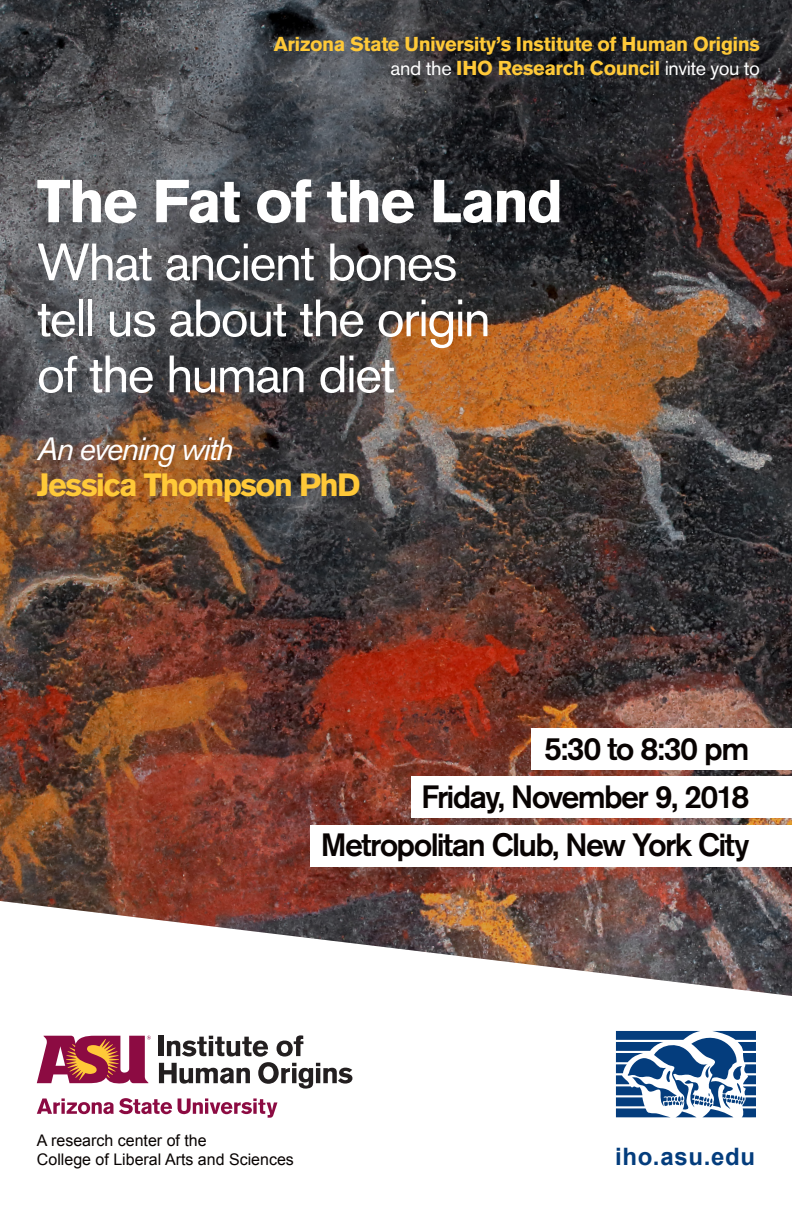
<style>
.page{position:relative;width:792px;height:1224px;background:#fff}
.page>*{position:absolute;margin:0;border:0;box-sizing:border-box;transform-origin:0 0}
.t1{font:700 60px "Akzidenz Grotesk Std";letter-spacing:-.035em;color:#fff}
.t2{font:52px/56px "Akzidenz Grotesk Std";letter-spacing:-.03em;color:#fff}
.h2_info{font:500 32px "Akzidenz Grotesk Std";letter-spacing:-.05em;color:#080302}
.byline{font:700 32px/36px "Akzidenz Grotesk Std";letter-spacing:-.055em;color:#ffc938}
.t3{font:700 24px "Arial";letter-spacing:.03em;color:#043d7d}
.body_no_space{font:700 20px/24px "Akzidenz Grotesk Std";letter-spacing:-.02em;color:#ffc938;text-align:right}
.t4{font:16px/19.2px "Arial";color:#080302}
.s1{font-weight:400;color:#fff}
.s2{font-weight:400;font-style:italic;color:#fff}
</style>
<div class="page">
<img style="left:0;top:0;width:792px;height:901px">
<svg style="left:1px;top:901px;width:791px;height:217px"></svg>
<svg style="left:616px;top:1031px;width:140px;height:86px"></svg>
<svg style="left:37px;top:1098px;width:135px;height:16px"></svg>
<svg style="left:178px;top:1098px;width:99px;height:20px"></svg>
<svg style="left:37px;top:1036px;width:114px;height:48px"></svg>
<svg style="left:159px;top:1035px;width:193px;height:54px"></svg>
<div style="left:311px;top:825px;width:481px;height:42px;background:#fff"></div>
<div style="left:412px;top:777px;width:380px;height:41px;background:#fff"></div>
<div style="left:531px;top:728px;width:261px;height:41px;background:#fff"></div>
<p class="body_no_space" style="left:274px;top:32px;width:488px">Arizona State University’s Institute of Human Origins <span class="s1">and the</span> IHO Research Council <span class="s1">invite you to</span></p>
<p class="t1" style="left:37px;top:167px;width:528px">The Fat of the Land</p>
<p class="t2" style="left:37px;top:234px;width:455px">What ancient bones tell us about the origin of the human diet</p>
<p class="byline" style="left:37px;top:431px;width:325px"><span class="s2">An evening with<br></span>Jessica Thompson PhD</p>
<p class="h2_info" style="left:544px;top:729px;width:207px">5:30 to 8:30 pm</p>
<p class="h2_info" style="left:421px;top:777px;width:330px">Friday, November 9, 2018</p>
<p class="h2_info" style="left:321px;top:825px;width:430px">Metropolitan Club, New York City</p>
<p class="t4" style="left:37px;top:1131px;width:259px">A research center of the<br>College of Liberal Arts and Sciences</p>
<p class="t3" style="left:615px;top:1141px;width:142px">iho.asu.edu</p>
</div>
